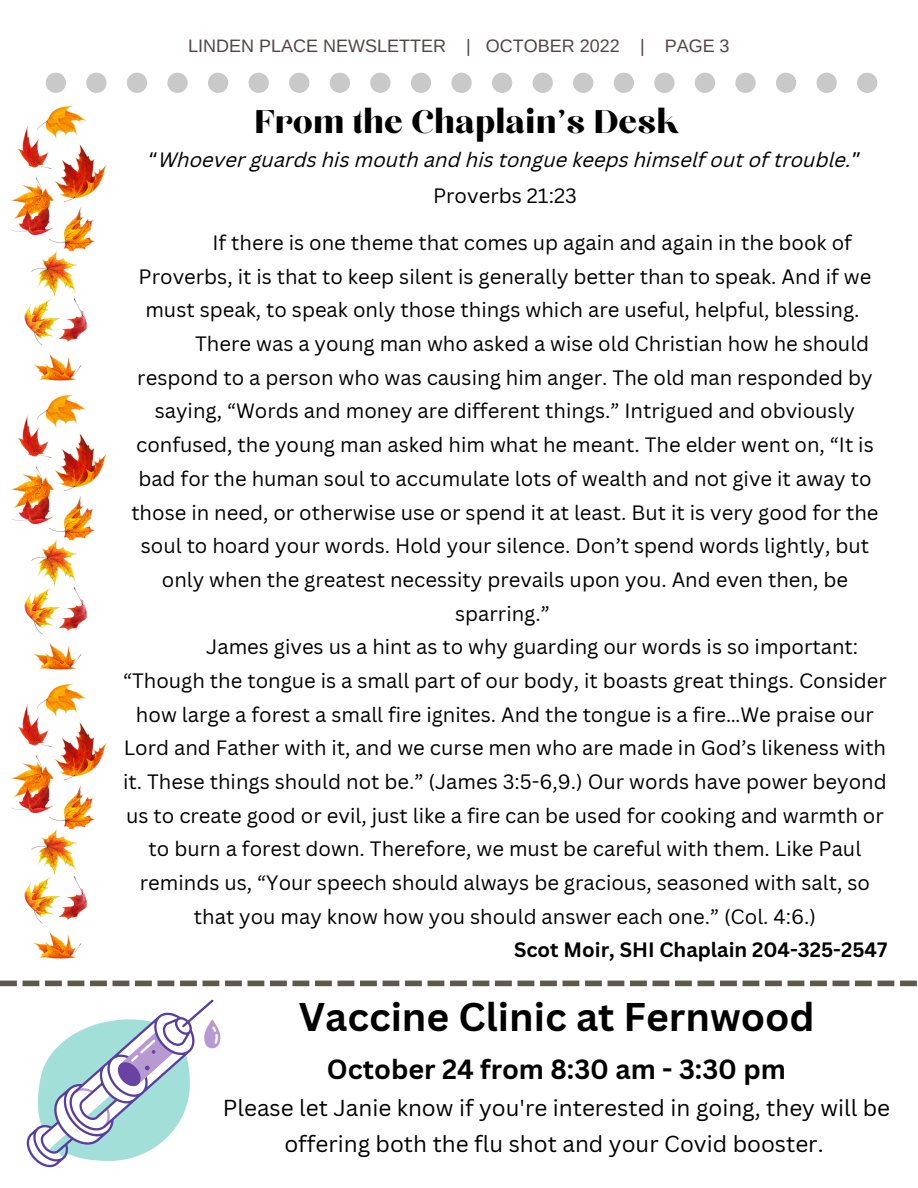
<style>
.page{position:relative;width:918px;height:1188px;background:#fff}
.page>*{position:absolute;margin:0;border:0;box-sizing:border-box;transform-origin:0 0}
.t1{font:40.8px "Chloe";color:#000}
.t2{font:700 39px "Canva Sans";color:#000}
.t3{font:700 27px "Canva Sans";color:#000}
.t4{font:22.5px/36px "Canva Sans";color:#000;text-align:center}
.t5{font:20.25px "Canva Sans";color:#000}
.t6{font:italic 20.25px/35.7px "Canva Sans";color:#000;text-align:center}
.t7{font:700 20.25px "Canva Sans";color:#000}
.t8{font:18px "Arimo";color:#524645}
.s1{font-family:"Noto Sans Gurmukhi";font-style:normal}
.s2{font-style:normal}
</style>
<div class="page">
<svg style="left:46px;top:73px;width:20px;height:20px"></svg>
<svg style="left:86px;top:73px;width:21px;height:20px"></svg>
<svg style="left:127px;top:73px;width:20px;height:20px"></svg>
<svg style="left:167px;top:73px;width:21px;height:20px"></svg>
<svg style="left:208px;top:73px;width:20px;height:20px"></svg>
<svg style="left:249px;top:73px;width:20px;height:20px"></svg>
<svg style="left:289px;top:73px;width:20px;height:20px"></svg>
<svg style="left:330px;top:73px;width:20px;height:20px"></svg>
<svg style="left:370px;top:73px;width:21px;height:20px"></svg>
<svg style="left:411px;top:73px;width:20px;height:20px"></svg>
<svg style="left:451px;top:73px;width:21px;height:20px"></svg>
<svg style="left:492px;top:73px;width:20px;height:20px"></svg>
<svg style="left:533px;top:73px;width:20px;height:20px"></svg>
<svg style="left:573px;top:73px;width:20px;height:20px"></svg>
<svg style="left:614px;top:73px;width:20px;height:20px"></svg>
<svg style="left:654px;top:73px;width:21px;height:20px"></svg>
<svg style="left:695px;top:73px;width:20px;height:20px"></svg>
<svg style="left:735px;top:73px;width:21px;height:20px"></svg>
<svg style="left:776px;top:73px;width:20px;height:20px"></svg>
<svg style="left:817px;top:73px;width:20px;height:20px"></svg>
<svg style="left:857px;top:73px;width:20px;height:20px"></svg>
<svg style="left:0;top:981px;width:917px;height:5px"></svg>
<img style="left:11px;top:106px;width:96px;height:853px">
<svg style="left:26px;top:1000px;width:194px;height:168px"></svg>
<p class="t8" style="left:188px;top:35px;width:543px">LINDEN PLACE NEWSLETTER | OCTOBER 2022 | PAGE 3</p>
<h1 class="t1" style="left:255px;top:103px;width:426px">From the Chaplain's Desk</h1>
<p class="t6" style="left:148px;top:144px;width:715px"><span class="s1">“</span>Whoever guards his mouth and his tongue keeps himself out of trouble.<span class="s1">”<br></span><span class="s2">Proverbs 21:23</span></p>
<p class="t5" style="left:212px;top:228px;width:641px">If there is one theme that comes up again and again in the book of</p>
<p class="t5" style="left:139px;top:262px;width:734px">Proverbs, it is that to keep silent is generally better than to speak. And if we</p>
<p class="t5" style="left:145px;top:296px;width:716px">must speak, to speak only those things which are useful, helpful, blessing.</p>
<p class="t5" style="left:195px;top:329px;width:676px">There was a young man who asked a wise old Christian how he should</p>
<p class="t5" style="left:137px;top:363px;width:737px">respond to a person who was causing him anger. The old man responded by</p>
<p class="t5" style="left:155px;top:397px;width:702px">saying, “Words and money are different things.” Intrigued and obviously</p>
<p class="t5" style="left:136px;top:431px;width:739px">confused, the young man asked him what he meant. The elder went on, “It is</p>
<p class="t5" style="left:138px;top:464px;width:735px">bad for the human soul to accumulate lots of wealth and not give it away to</p>
<p class="t5" style="left:131px;top:498px;width:749px">those in need, or otherwise use or spend it at least. But it is very good for the</p>
<p class="t5" style="left:141px;top:532px;width:730px">soul to hoard your words. Hold your silence. Don’t spend words lightly, but</p>
<p class="t5" style="left:162px;top:565px;width:688px">only when the greatest necessity prevails upon you. And even then, be</p>
<p class="t5" style="left:455px;top:599px;width:96px">sparring.”</p>
<p class="t5" style="left:206px;top:633px;width:654px">James gives us a hint as to why guarding our words is so important:</p>
<p class="t5" style="left:123px;top:666px;width:765px">“Though the tongue is a small part of our body, it boasts great things. Consider</p>
<p class="t5" style="left:136px;top:700px;width:739px">how large a forest a small fire ignites. And the tongue is a fire…We praise our</p>
<p class="t5" style="left:124px;top:734px;width:764px">Lord and Father with it, and we curse men who are made in God’s likeness with</p>
<p class="t5" style="left:123px;top:767px;width:765px">it. These things should not be.” (James 3:5-6,9.) Our words have power beyond</p>
<p class="t5" style="left:126px;top:801px;width:759px">us to create good or evil, just like a fire can be used for cooking and warmth or</p>
<p class="t5" style="left:149px;top:835px;width:714px">to burn a forest down. Therefore, we must be careful with them. Like Paul</p>
<p class="t5" style="left:140px;top:868px;width:732px">reminds us, “Your speech should always be gracious, seasoned with salt, so</p>
<p class="t5" style="left:194px;top:902px;width:624px">that you may know how you should answer each one.” (Col. 4:6.)</p>
<p class="t7" style="left:514px;top:936px;width:375px">Scot Moir, SHI Chaplain 204-325-2547</p>
<h2 class="t2" style="left:299px;top:989px;width:517px">Vaccine Clinic at Fernwood</h2>
<h3 class="t3" style="left:327px;top:1050px;width:461px">October 24 from 8:30 am - 3:30 pm</h3>
<p class="t4" style="left:223px;top:1090px;width:669px">Please let Janie know if you're interested in going, they will be offering both the flu shot and your Covid booster.</p>
</div>
